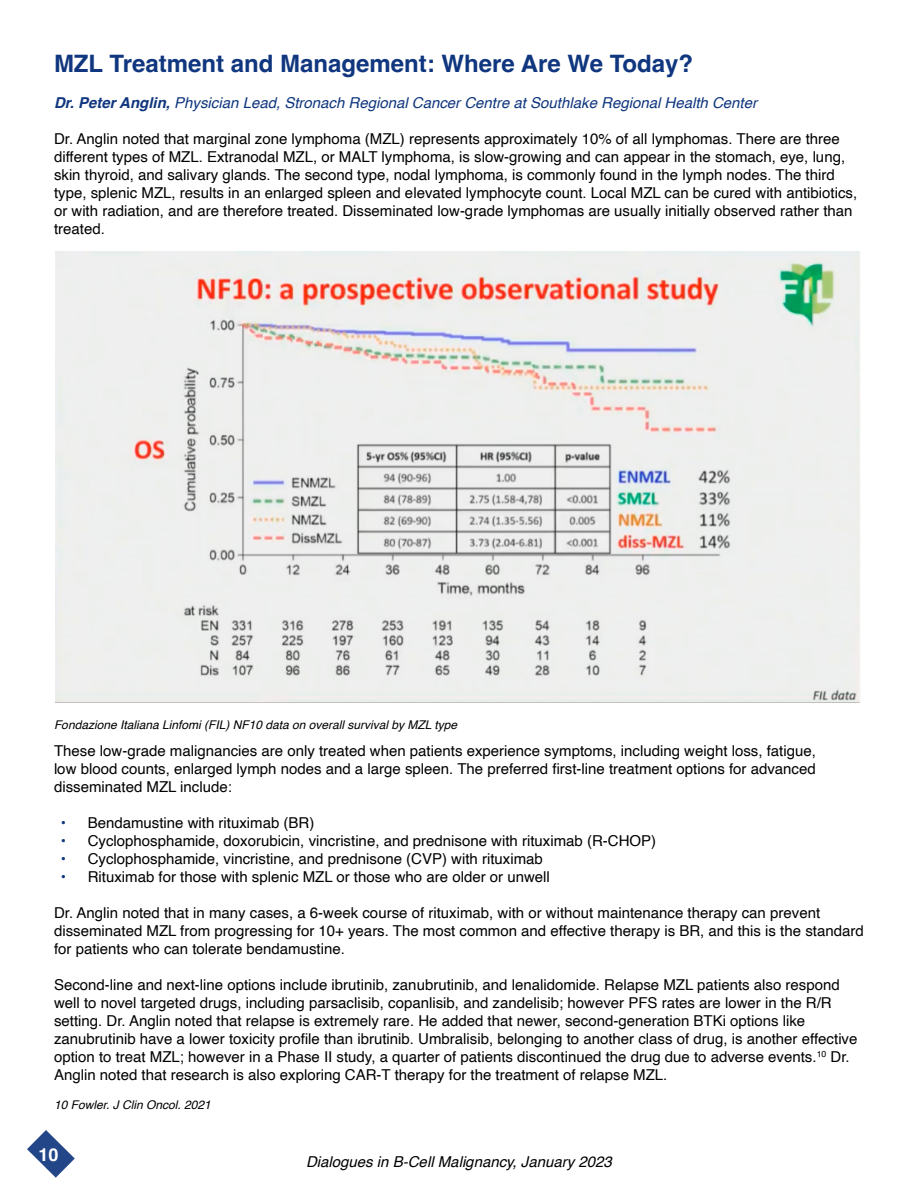
<style>
.page{position:relative;width:918px;height:1188px;background:#fff}
.page>*{position:absolute;margin:0;border:0;box-sizing:border-box;transform-origin:0 0}
.t1{font:700 24px "Helvetica";color:#0f367e}
.t2{font:700 18px "Helvetica";color:#fff}
.t3{font:15px/18px "Helvetica";color:#000}
.t4{font:italic 15px "Helvetica";color:#0f367e}
.t5{font:italic 15px "Helvetica";color:#000}
.t6{font:italic 12px "Helvetica";color:#000}
.s1{font-weight:700}
.s2{font-weight:700;color:#0f367e}
</style>
<div class="page">
<svg style="left:27px;top:1130px;width:48px;height:48px"></svg>
<img style="left:56px;top:252px;width:804px;height:451px">
<h1 class="t1" style="left:54px;top:49px;width:641px">MZL Treatment and Management: Where Are We Today?</h1>
<p class="t4" style="left:54px;top:91px;width:705px"><span class="s1">Dr. Peter Anglin,</span> Physician Lead, Stronach Regional Cancer Centre at Southlake Regional Health Center</p>
<p class="t3" style="left:54px;top:130px;width:805px">Dr. Anglin noted that marginal zone lymphoma (MZL) represents approximately 10% of all lymphomas. There are three different types of MZL. Extranodal MZL, or MALT lymphoma, is slow-growing and can appear in the stomach, eye, lung, skin thyroid, and salivary glands. The second type, nodal lymphoma, is commonly found in the lymph nodes. The third type, splenic MZL, results in an enlarged spleen and elevated lymphocyte count. Local MZL can be cured with antibiotics, or with radiation, and are therefore treated. Disseminated low-grade lymphomas are usually initially observed rather than treated.</p>
<p class="t6" style="left:54px;top:715px;width:405px">Fondazione Italiana Linfomi (FIL) NF10 data on overall survival by MZL type</p>
<p class="t3" style="left:54px;top:742px;width:763px;text-align:justify">These low-grade malignancies are only treated when patients experience symptoms, including weight loss, fatigue, low blood counts, enlarged lymph nodes and a large spleen. The preferred first-line treatment options for advanced disseminated MZL include:</p>
<p class="t3" style="left:61px;top:814px;width:255px"><span class="s2">•</span> Bendamustine with rituximab (BR)</p>
<p class="t3" style="left:61px;top:832px;width:597px"><span class="s2">•</span> Cyclophosphamide, doxorubicin, vincristine, and prednisone with rituximab (R-CHOP)</p>
<p class="t3" style="left:61px;top:850px;width:484px"><span class="s2">•</span> Cyclophosphamide, vincristine, and prednisone (CVP) with rituximab</p>
<p class="t3" style="left:61px;top:868px;width:491px"><span class="s2">•</span> Rituximab for those with splenic MZL or those who are older or unwell</p>
<p class="t3" style="left:54px;top:904px;width:811px">Dr. Anglin noted that in many cases, a 6-week course of rituximab, with or without maintenance therapy can prevent disseminated MZL from progressing for 10+ years. The most common and effective therapy is BR, and this is the standard for patients who can tolerate bendamustine.</p>
<p class="t3" style="left:54px;top:976px;width:805px">Second-line and next-line options include ibrutinib, zanubrutinib, and lenalidomide. Relapse MZL patients also respond well to novel targeted drugs, including parsaclisib, copanlisib, and zandelisib; however PFS rates are lower in the R/R setting. Dr. Anglin noted that relapse is extremely rare. He added that newer, second-generation BTKi options like zanubrutinib have a lower toxicity profile than ibrutinib. Umbralisib, belonging to another class of drug, is another effective option to treat MZL; however in a Phase II study, a quarter of patients discontinued the drug due to adverse events.<sup>10</sup> Dr.<br>Anglin noted that research is also exploring CAR-T therapy for the treatment of relapse MZL.</p>
<p class="t6" style="left:54px;top:1095px;width:158px">10 Fowler. J Clin Oncol. 2021</p>
<p class="t2" style="left:39px;top:1144px;width:22px">10</p>
<p class="t5" style="left:306px;top:1150px;width:307px">Dialogues in B-Cell Malignancy, January 2023</p>
</div>
